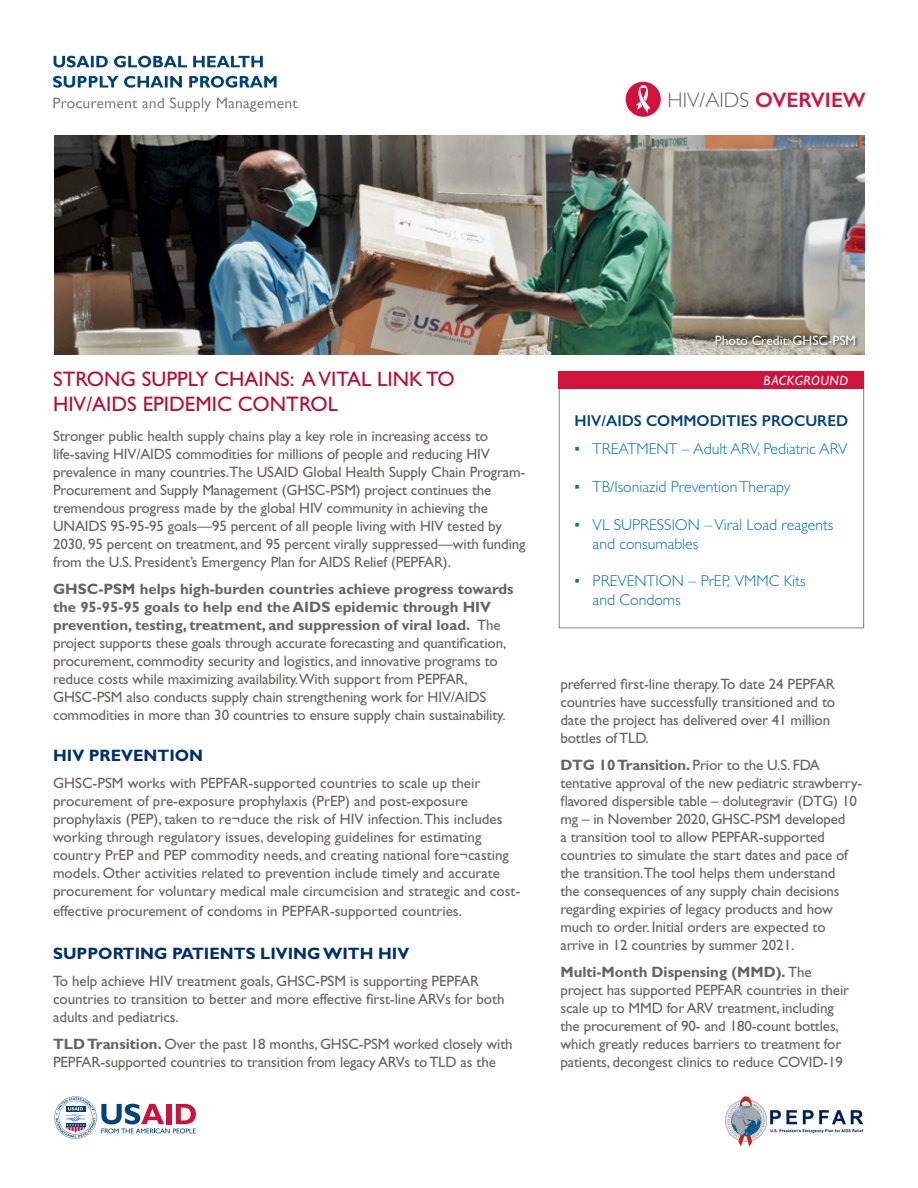
<style>
.page{position:relative;width:918px;height:1188px;background:#fff}
.page>*{position:absolute;margin:0;border:0;box-sizing:border-box;transform-origin:0 0}
.Title{font:21px/25.5px "Gill Sans Std";color:#ba0c2f}
.t1{font:300 21px "Gill Sans Std";color:#676362}
.Head_2{font:700 16.5px "Gill Sans Std";color:#002f6c}
.t2{font:300 15.75px/18.9px "Gill Sans Std";color:#006fb9}
.SidebarHead{font:600 15.75px "Gill Sans Nova";color:#01427c}
.Body{font:15px/18px "Gill Sans Std";letter-spacing:-.01em;color:#676362}
.t3{font:13.5px "Gill Sans Std";color:#fff}
.t4{font:italic 13.5px "Gill Sans Std";letter-spacing:.04em;color:#fff}
.s1{font-family:"Gill Sans";font-weight:600;color:#d2113d}
.s2{font-weight:700}
.s3{font-family:"Arial Narrow";font-weight:400}
</style>
<div class="page">
<svg style="left:53px;top:97px;width:245px;height:15px"></svg>
<svg style="left:53px;top:76px;width:224px;height:12px"></svg>
<svg style="left:54px;top:56px;width:209px;height:11px"></svg>
<svg style="left:54px;top:1096px;width:142px;height:43px"></svg>
<div style="left:559px;top:381px;width:305px;height:247px;border:1px solid #848482"></div>
<div style="left:559px;top:371px;width:305px;height:18px;background:#d2113d"></div>
<div style="left:626px;top:82px;width:35px;height:35px;background:#d2113d;border-radius:50%"></div>
<svg style="left:636px;top:85px;width:14px;height:28px"></svg>
<img style="left:725px;top:1096px;width:139px;height:51px">
<img style="left:54px;top:136px;width:810px;height:218px">
<div style="left:714px;top:335px;width:145px;height:15px;background:#231f20;opacity:.75"></div>
<p class="t1" style="left:668px;top:88px;width:200px">HIV/AIDS <span class="s1">OVERVIEW</span></p>
<p class="Title" style="left:53px;top:366px;width:403px">STRONG SUPPLY CHAINS: A VITAL LINK TO<br>HIV/AIDS EPIDEMIC CONTROL</p>
<p class="Body" style="left:53px;top:427px;width:474px">Stronger public health supply chains play a key role in increasing access to life-saving HIV/AIDS commodities for millions of people and reducing HIV prevalence in many countries.The USAID Global Health Supply Chain Program-Procurement and Supply Management (GHSC-PSM) project continues the tremendous progress made by the global HIV community in achieving the UNAIDS 95-95-95 goals—95 percent of all people living with HIV tested by 2030, 95 percent on treatment, and 95 percent virally suppressed—with funding from the U.S. President’s Emergency Plan for AIDS Relief (PEPFAR).</p>
<p class="Body" style="left:53px;top:580px;width:462px"><span class="s2">GHSC-PSM helps high-burden countries achieve progress towards the 95-95-95 goals to help end the AIDS epidemic through HIV prevention, testing, treatment, and suppression of viral load.</span> The project supports these goals through accurate forecasting and quantification, procurement, commodity security and logistics, and innovative programs to reduce costs while maximizing availability.With support from PEPFAR, GHSC-PSM also conducts supply chain strengthening work for HIV/AIDS commodities in more than 30 countries to ensure supply chain sustainability.</p>
<p class="Head_2" style="left:53px;top:745px;width:152px">HIV PREVENTION</p>
<p class="Body" style="left:53px;top:774px;width:469px">GHSC-PSM works with PEPFAR-supported countries to scale up their procurement of pre-exposure prophylaxis (PrEP) and post-exposure prophylaxis (PEP), taken to re¬duce the risk of HIV infection.This includes working through regulatory issues, developing guidelines for estimating country PrEP and PEP commodity needs, and creating national fore¬casting models. Other activities related to prevention include timely and accurate procurement for voluntary medical male circumcision and strategic and cost-</p>
<p class="Body" style="left:53px;top:902px;width:410px">effective procurement of condoms in PEPFAR-supported countries.</p>
<p class="Head_2" style="left:53px;top:944px;width:358px">SUPPORTING PATIENTS LIVING WITH HIV</p>
<p class="Body" style="left:53px;top:972px;width:453px">To help achieve HIV treatment goals, GHSC-PSM is supporting PEPFAR countries to transition to better and more effective first-line ARVs for both adults and pediatrics.</p>
<p class="Body" style="left:53px;top:1035px;width:461px"><span class="s2">TLD Transition.</span> Over the past 18 months, GHSC-PSM worked closely with<br>PEPFAR-supported countries to transition from legacy ARVs to TLD as the</p>
<p class="t3" style="left:715px;top:333px;width:143px">Photo Credit: GHSC-PSM</p>
<p class="t4" style="left:764px;top:372px;width:86px">BACKGROUND</p>
<p class="SidebarHead" style="left:575px;top:411px;width:275px">HIV/AIDS COMMODITIES PROCURED</p>
<p class="t2" style="left:575px;top:440px;width:275px"><span class="s3">▪</span> TREATMENT – Adult ARV, Pediatric ARV</p>
<p class="t2" style="left:575px;top:477px;width:217px"><span class="s3">▪</span> TB/Isoniazid Prevention Therapy</p>
<p class="t2" style="left:593px;top:515px;width:242px;text-indent:-18px"><span class="s3">▪</span> VL SUPRESSION – Viral Load reagents and consumables</p>
<p class="t2" style="left:593px;top:572px;width:214px;text-indent:-18px"><span class="s3">▪</span> PREVENTION – PrEP, VMMC Kits and Condoms</p>
<p class="Body" style="left:560px;top:675px;width:276px">preferred first-line therapy.To date 24 PEPFAR countries have successfully transitioned and to date the project has delivered over 41 million bottles of TLD.</p>
<p class="Body" style="left:560px;top:756px;width:304px"><span class="s2">DTG 10 Transition.</span> Prior to the U.S. FDA tentative approval of the new pediatric strawberry&shy;flavored dispersible table – dolutegravir (DTG) 10 mg – in November 2020, GHSC-PSM developed<br>a transition tool to allow PEPFAR-supported countries to simulate the start dates and pace of the transition.The tool helps them understand<br>the consequences of any supply chain decisions regarding expiries of legacy products and how much to order. Initial orders are expected to arrive in 12 countries by summer 2021.</p>
<p class="Body" style="left:560px;top:963px;width:290px"><span class="s2">Multi-Month Dispensing (MMD).</span> The project has supported PEPFAR countries in their scale up to MMD for ARV treatment, including the procurement of 90- and 180-count bottles, which greatly reduces barriers to treatment for patients, decongest clinics to reduce COVID-19</p>
</div>
